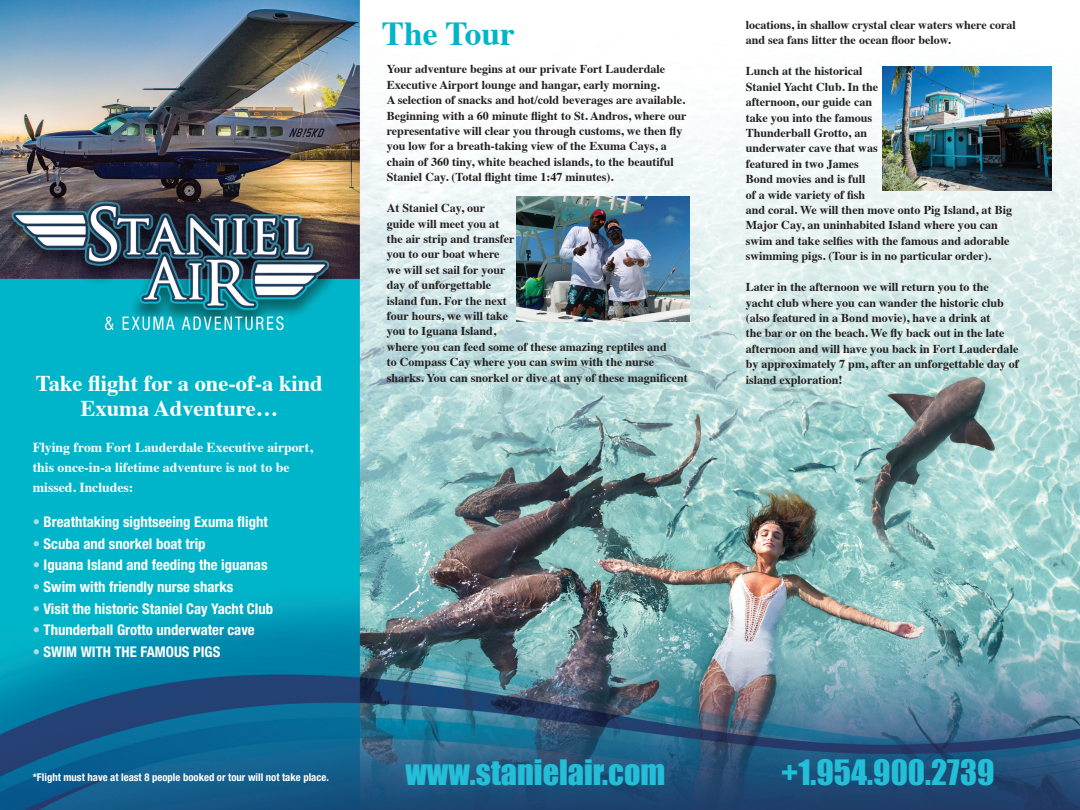
<style>
.page{position:relative;width:1080px;height:810px;background:#fff}
.page>*{position:absolute;margin:0;border:0;box-sizing:border-box;transform-origin:0 0}
.t1{font:700 33.5px "Times";color:#00b5c9}
.t2{font:32.12px "Impact";color:#23bed7}
.t3{font:700 22.5px/25px "Times";color:#fff;text-align:center}
.t4{font:700 condensed 14.75px "Helvetica Neue";color:#fff}
.t5{font:700 13.75px/20px "Times";color:#fff}
.t6{font:700 12px/15.4px "Times";color:#231f20}
.t7{font:700 condensed 10.75px "Helvetica Neue";color:#fff}
.s1{color:#abdde4}
</style>
<div class="page">
<img style="left:0;top:0;width:1080px;height:810px">
<img style="left:516px;top:197px;width:174px;height:125px">
<img style="left:883px;top:67px;width:169px;height:123px">
<h3 class="t3" style="left:36px;top:369px;width:288px">Take flight for a one-of-a kind<br>Exuma Adventure…</h3>
<p class="t5" style="left:33px;top:436px;width:282px">Flying from Fort Lauderdale Executive airport, this once-in-a lifetime adventure is not to be missed. Includes:</p>
<p class="t4" style="left:33px;top:513px;width:237px"><span class="s1">•</span> Breathtaking sightseeing Exuma flight</p>
<p class="t4" style="left:33px;top:535px;width:174px"><span class="s1">•</span> Scuba and snorkel boat trip</p>
<p class="t4" style="left:33px;top:556px;width:236px"><span class="s1">•</span> Iguana Island and feeding the iguanas</p>
<p class="t4" style="left:33px;top:578px;width:202px"><span class="s1">•</span> Swim with friendly nurse sharks</p>
<p class="t4" style="left:33px;top:600px;width:242px"><span class="s1">•</span> Visit the historic Staniel Cay Yacht Club</p>
<p class="t4" style="left:33px;top:621px;width:223px"><span class="s1">•</span> Thunderball Grotto underwater cave</p>
<p class="t4" style="left:33px;top:643px;width:189px"><span class="s1">•</span> SWIM WITH THE FAMOUS PIGS</p>
<p class="t7" style="left:33px;top:771px;width:298px">*Flight must have at least 8 people booked or tour will not take place.</p>
<h1 class="t1" style="left:382px;top:2px;width:135px">The Tour</h1>
<p class="t6" style="left:387px;top:60px;width:301px">Your adventure begins at our private Fort Lauderdale Executive Airport lounge and hangar, early morning.<br>A selection of snacks and hot/cold beverages are available.<br>Beginning with a 60 minute flight to St. Andros, where our representative will clear you through customs, we then fly you low for a breath-taking view of the Exuma Cays, a chain of 360 tiny, white beached islands, to the beautiful Staniel Cay. (Total flight time 1:47 minutes).</p>
<p class="t6" style="left:387px;top:199px;width:303px">At Staniel Cay, our<br>guide will meet you at<br>the air strip and transfer<br>you to our boat where<br>we will set sail for your<br>day of unforgettable<br>island fun. For the next<br>four hours, we will take<br>you to Iguana Island,<br>where you can feed some of these amazing reptiles and<br>to Compass Cay where you can swim with the nurse sharks. You can snorkel or dive at any of these magnificent</p>
<p class="t6" style="left:746px;top:16px;width:272px">locations, in shallow crystal clear waters where coral and sea fans litter the ocean floor below.</p>
<p class="t6" style="left:746px;top:62px;width:268px">Lunch at the historical<br>Staniel Yacht Club. In the<br>afternoon, our guide can<br>take you into the famous<br>Thunderball Grotto, an<br>underwater cave that was<br>featured in two James<br>Bond movies and is full<br>of a wide variety of fish<br>and coral. We will then move onto Pig Island, at Big<br>Major Cay, an uninhabited Island where you can swim and take selfies with the famous and adorable swimming pigs. (Tour is in no particular order).</p>
<p class="t6" style="left:746px;top:278px;width:275px">Later in the afternoon we will return you to the yacht club where you can wander the historic club (also featured in a Bond movie), have a drink at<br>the bar or on the beach. We fly back out in the late afternoon and will have you back in Fort Lauderdale by approximately 7 pm, after an unforgettable day of island exploration!</p>
<h2 class="t2" style="left:405px;top:747px;width:261px">www.stanielair.com</h2>
<h2 class="t2" style="left:781px;top:747px;width:215px">+1.954.900.2739</h2>
</div>
